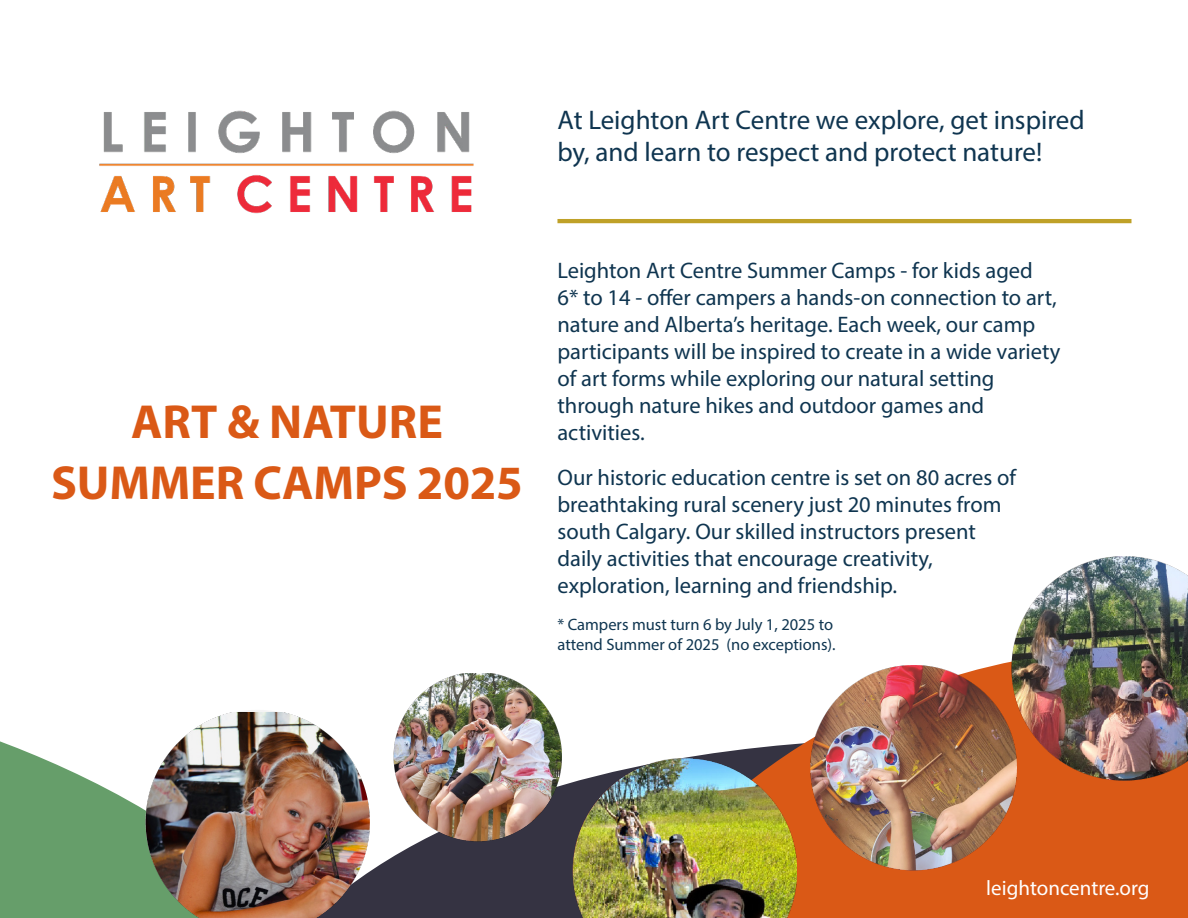
<style>
.page{position:relative;width:1188px;height:918px;background:#fff}
.page>*{position:absolute;margin:0;border:0;box-sizing:border-box;transform-origin:0 0}
.t1{font:700 48px/61.3px "Myriad Pro";letter-spacing:-.005em;color:#da5916;text-align:center}
.t2{font:27px/32.4px "Myriad Pro";color:#0f3550}
.t3{font:22.5px/27px "Myriad Pro";color:#0f3550}
.t4{font:21px "Myriad Pro";color:#fff}
.t5{font:16.5px/19.8px "Myriad Pro";color:#0f3550}
</style>
<div class="page">
<svg style="left:0;top:741px;width:145px;height:177px;fill:#669e6a"></svg>
<svg style="left:369px;top:782px;width:203px;height:136px;background:#4e4c59"></svg>
<svg style="left:683px;top:658px;width:505px;height:260px;fill:#da5916"></svg>
<img style="left:393px;top:674px;width:169px;height:167px">
<img style="left:811px;top:666px;width:205px;height:205px">
<img style="left:572px;top:758px;width:225px;height:160px">
<img style="left:1012px;top:556px;width:176px;height:225px">
<img style="left:145px;top:712px;width:224px;height:206px">
<hr style="left:557px;top:219px;width:574px;height:4px;background:#bfa128">
<img style="left:99px;top:110px;width:375px;height:104px">
<p class="t2" style="left:557px;top:103px;width:529px">At Leighton Art Centre we explore, get inspired by, and learn to respect and protect nature!</p>
<h1 class="t1" style="left:51px;top:390px;width:473px">ART &amp; NATURE<br>SUMMER CAMPS 2025</h1>
<p class="t3" style="left:557px;top:257px;width:504px">Leighton Art Centre Summer Camps - for kids aged<br>6* to 14 - offer campers a hands-on connection to art, nature and Alberta’s heritage. Each week, our camp participants will be inspired to create in a wide variety of art forms while exploring our natural setting through nature hikes and outdoor games and activities.</p>
<p class="t3" style="left:557px;top:463px;width:460px">Our historic education centre is set on 80 acres of breathtaking rural scenery just 20 minutes from south Calgary. Our skilled instructors present daily activities that encourage creativity, exploration, learning and friendship.</p>
<p class="t5" style="left:557px;top:615px;width:280px">* Campers must turn 6 by July 1, 2025 to attend Summer of 2025 (no exceptions).</p>
<p class="t4" style="left:986px;top:875px;width:165px">leightoncentre.org</p>
</div>
